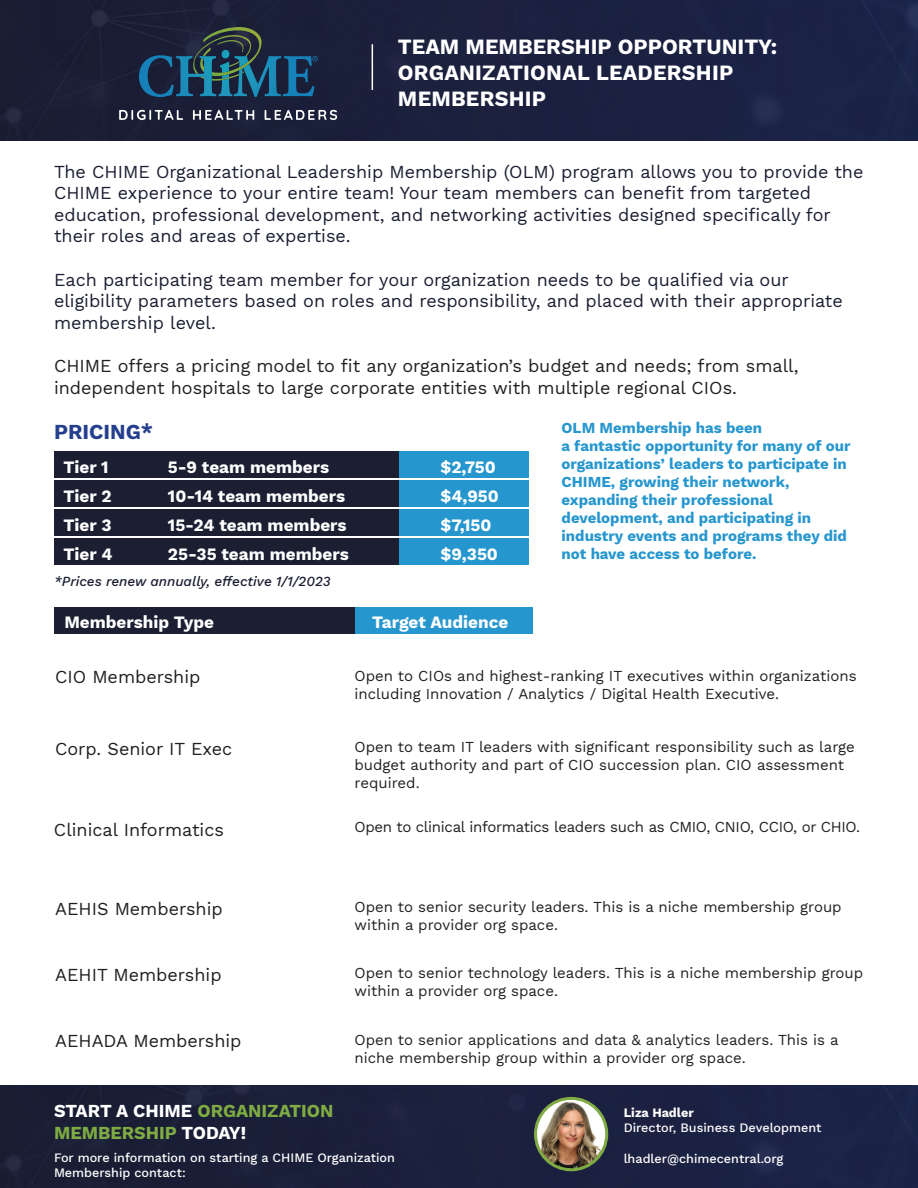
<style>
.page{position:relative;width:918px;height:1188px;background:#fff}
.page>*{position:absolute;margin:0;border:0;box-sizing:border-box;transform-origin:0 0}
.t1{font:700 21.45px/25.7px "Work Sans";letter-spacing:.01em;color:#fff}
.t2{font:700 21px "Work Sans";color:#253f8e}
.t3{font:18px/21.6px "Work Sans";color:#1c1f32}
.t4{font:18px/21.6px "Work Sans";color:#231f20}
.t5{font:700 18px/21.6px "Work Sans";color:#7eab42}
.t6{font:700 17.1px/29px "Work Sans";color:#fff}
.t7{font:15px/18px "Work Sans";color:#231f20}
.t8{font:700 15px/18px "Work Sans";color:#2696ce}
.t9{font:15px "Work Sans";letter-spacing:-.02em;color:#231f20}
.t10{font:italic 500 13.65px "Work Sans";color:#1c1f32}
.t11{font:500 12.6px/15.1px "Work Sans";color:#fff}
.t12{font:700 12.6px "Work Sans";color:#fff}
.s1{color:#fff}
</style>
<div class="page">
<img style="left:0;top:0;width:918px;height:140px">
<hr style="left:372px;top:44px;width:1px;height:46px;background:#fff">
<svg style="left:139px;top:27px;width:179px;height:70px;background:#1f3f56"></svg>
<svg style="left:119px;top:110px;width:64px;height:10px"></svg>
<svg style="left:193px;top:110px;width:61px;height:10px"></svg>
<svg style="left:265px;top:110px;width:72px;height:10px"></svg>
<div style="left:397px;top:451px;width:132px;height:27px;background:#2696ce"></div>
<div style="left:54px;top:451px;width:345px;height:27px;background:#1c1f32"></div>
<div style="left:397px;top:480px;width:132px;height:27px;background:#2696ce"></div>
<div style="left:54px;top:480px;width:345px;height:27px;background:#1c1f32"></div>
<div style="left:397px;top:509px;width:132px;height:27px;background:#2696ce"></div>
<div style="left:54px;top:509px;width:345px;height:27px;background:#1c1f32"></div>
<div style="left:397px;top:538px;width:132px;height:27px;background:#2696ce"></div>
<div style="left:54px;top:538px;width:345px;height:27px;background:#1c1f32"></div>
<div style="left:355px;top:607px;width:178px;height:27px;background:#2696ce"></div>
<div style="left:54px;top:607px;width:301px;height:27px;background:#1c1f32"></div>
<img style="left:0;top:1085px;width:918px;height:103px">
<img style="left:535px;top:1098px;width:73px;height:72px;border-radius:36px">
<div style="left:534px;top:1097px;width:74px;height:74px;border:3px solid #7eab42;border-radius:50%"></div>
<h1 class="t1" style="left:398px;top:33px;width:381px">TEAM MEMBERSHIP OPPORTUNITY:<br>ORGANIZATIONAL LEADERSHIP<br>MEMBERSHIP</h1>
<p class="t3" style="left:54px;top:160px;width:811px">The CHIME Organizational Leadership Membership (OLM) program allows you to provide the CHIME experience to your entire team! Your team members can benefit from targeted education, professional development, and networking activities designed specifically for their roles and areas of expertise.</p>
<p class="t3" style="left:54px;top:268px;width:790px">Each participating team member for your organization needs to be qualified via our eligibility parameters based on roles and responsibility, and placed with their appropriate membership level.</p>
<p class="t4" style="left:54px;top:354px;width:746px">CHIME offers a pricing model to fit any organization’s budget and needs; from small, independent hospitals to large corporate entities with multiple regional CIOs.</p>
<h2 class="t2" style="left:54px;top:415px;width:101px">PRICING*</h2>
<p class="t8" style="left:562px;top:418px;width:290px">OLM Membership has been<br>a fantastic opportunity for many of our organizations’ leaders to participate in CHIME, growing their network, expanding their professional development, and participating in industry events and programs they did not have access to before.</p>
<p class="t6" style="left:64px;top:452px;width:47px">Tier 1</p>
<p class="t6" style="left:441px;top:452px;width:57px">$2,750</p>
<p class="t6" style="left:64px;top:481px;width:49px">Tier 2</p>
<p class="t6" style="left:441px;top:481px;width:60px">$4,950</p>
<p class="t6" style="left:64px;top:510px;width:49px">Tier 3</p>
<p class="t6" style="left:441px;top:510px;width:52px">$7,150</p>
<p class="t6" style="left:168px;top:452px;width:163px">5-9 team members</p>
<p class="t6" style="left:168px;top:481px;width:182px">10-14 team members<br>15-24 team members<br>25-35 team members</p>
<p class="t6" style="left:64px;top:539px;width:50px">Tier 4</p>
<p class="t6" style="left:441px;top:539px;width:59px">$9,350</p>
<p class="t10" style="left:54px;top:571px;width:278px">*Prices renew annually, effective 1/1/2023</p>
<p class="t6" style="left:64px;top:607px;width:151px">Membership Type</p>
<p class="t6" style="left:372px;top:607px;width:137px">Target Audience</p>
<p class="t4" style="left:55px;top:666px;width:147px">CIO Membership</p>
<p class="t7" style="left:355px;top:667px;width:504px">Open to CIOs and highest-ranking IT executives within organizations including Innovation / Analytics / Digital Health Executive.</p>
<p class="t4" style="left:55px;top:738px;width:179px">Corp. Senior IT Exec</p>
<p class="t7" style="left:355px;top:738px;width:502px">Open to team IT leaders with significant responsibility such as large budget authority and part of CIO succession plan. CIO assessment required.</p>
<p class="t9" style="left:355px;top:816px;width:507px">Open to clinical informatics leaders such as CMIO, CNIO, CCIO, or CHIO.</p>
<p class="t4" style="left:54px;top:818px;width:171px">Clinical Informatics</p>
<p class="t4" style="left:55px;top:897px;width:169px">AEHIS Membership</p>
<p class="t4" style="left:55px;top:963px;width:168px">AEHIT Membership</p>
<p class="t4" style="left:55px;top:1030px;width:188px">AEHADA Membership</p>
<p class="t7" style="left:355px;top:898px;width:489px">Open to senior security leaders. This is a niche membership group within a provider org space.</p>
<p class="t7" style="left:355px;top:964px;width:510px">Open to senior technology leaders. This is a niche membership group within a provider org space.</p>
<p class="t7" style="left:355px;top:1030px;width:486px">Open to senior applications and data &amp; analytics leaders. This is a niche membership group within a provider org space.</p>
<p class="t5" style="left:54px;top:1100px;width:281px"><span class="s1">START A CHIME</span> ORGANIZATION<br>MEMBERSHIP <span class="s1">TODAY!</span></p>
<p class="t11" style="left:54px;top:1150px;width:343px">For more information on starting a CHIME Organization<br>Membership contact:</p>
<p class="t12" style="left:624px;top:1103px;width:72px">Liza Hadler</p>
<p class="t11" style="left:624px;top:1120px;width:199px">Director, Business Development</p>
<p class="t11" style="left:624px;top:1150px;width:161px">lhadler@chimecentral.org</p>
</div>
